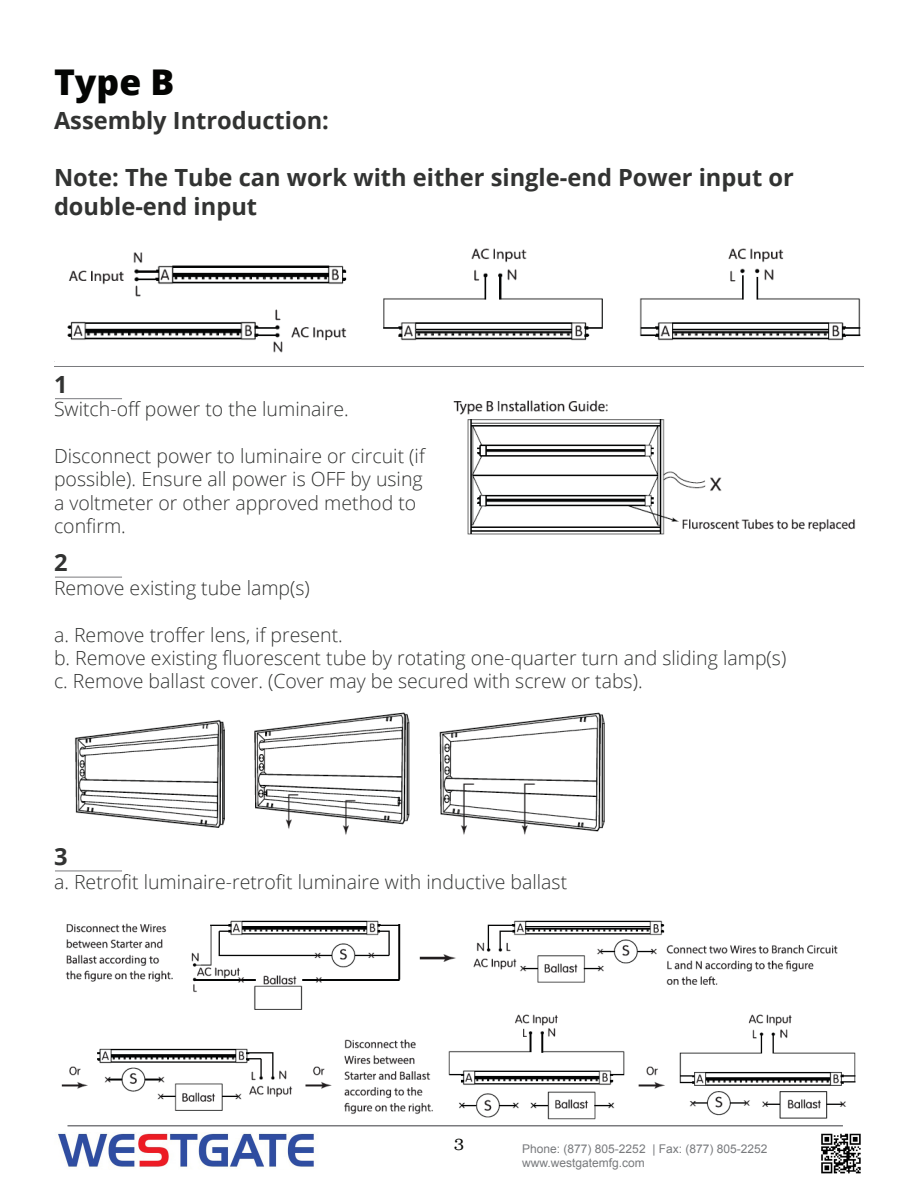
<style>
.page{position:relative;width:918px;height:1188px;background:#fff}
.page>*{position:absolute;margin:0;border:0;box-sizing:border-box;transform-origin:0 0}
.t1{font:800 35.4px "Open Sans";color:#040503}
.t2{font:700 23.7px/28.3px "Open Sans";color:#323332}
.t3{font:300 19.5px/23.4px "Open Sans";color:#323332}
.t4{font:300 16.5px "Superclarendon";color:#040503}
.t5{font:12px "Arial";color:#787a7d}
</style>
<div class="page">
<img style="left:58px;top:1133px;width:256px;height:36px">
<img style="left:821px;top:1133px;width:40px;height:41px">
<hr style="left:54px;top:366px;width:810px;height:1px;background:#7a7b7e">
<hr style="left:55px;top:577px;width:67px;height:1px;background:#7a7b7e">
<hr style="left:55px;top:871px;width:67px;height:1px;background:#7a7b7e">
<hr style="left:55px;top:398px;width:67px;height:1px;background:#7a7b7e">
<img style="left:67px;top:248px;width:794px;height:105px">
<img style="left:453px;top:400px;width:402px;height:135px">
<div style="left:733px;top:461px;width:143px;height:47px;background:#fff"></div>
<div style="left:677px;top:413px;width:192px;height:34px;background:#fff"></div>
<img style="left:74px;top:712px;width:531px;height:123px">
<img style="left:65px;top:920px;width:773px;height:87px">
<img style="left:61px;top:1007px;width:795px;height:120px">
<hr style="left:68px;top:1125px;width:775px;height:1px;background:#7a7b7e">
<p class="t1" style="left:54px;top:55px;width:122px">Type B</p>
<p class="t2" style="left:54px;top:106px;width:277px">Assembly Introduction:</p>
<p class="t2" style="left:54px;top:163px;width:741px">Note: The Tube can work with either single-end Power input or double-end input</p>
<p class="t2" style="left:54px;top:369px;width:15px">1</p>
<p class="t3" style="left:54px;top:397px;width:296px">Switch-off power to the luminaire.</p>
<p class="t3" style="left:54px;top:444px;width:372px">Disconnect power to luminaire or circuit (if possible). Ensure all power is OFF by using a voltmeter or other approved method to confirm.</p>
<p class="t2" style="left:54px;top:548px;width:15px">2</p>
<p class="t3" style="left:54px;top:575px;width:257px">Remove existing tube lamp(s)</p>
<p class="t3" style="left:54px;top:622px;width:290px">a. Remove troffer lens, if present.</p>
<p class="t3" style="left:54px;top:646px;width:734px">b. Remove existing fluorescent tube by rotating one-quarter turn and sliding lamp(s)</p>
<p class="t3" style="left:54px;top:669px;width:590px">c. Remove ballast cover. (Cover may be secured with screw or tabs).</p>
<p class="t2" style="left:54px;top:842px;width:15px">3</p>
<p class="t3" style="left:54px;top:869px;width:515px">a. Retrofit luminaire-retrofit luminaire with inductive ballast</p>
<p class="t4" style="left:454px;top:1133px;width:12px">3</p>
<p class="t5" style="left:522px;top:1141px;width:247px">Phone: (877) 805-2252 | Fax: (877) 805-2252</p>
<p class="t5" style="left:522px;top:1155px;width:124px">www.westgatemfg.com</p>
</div>
